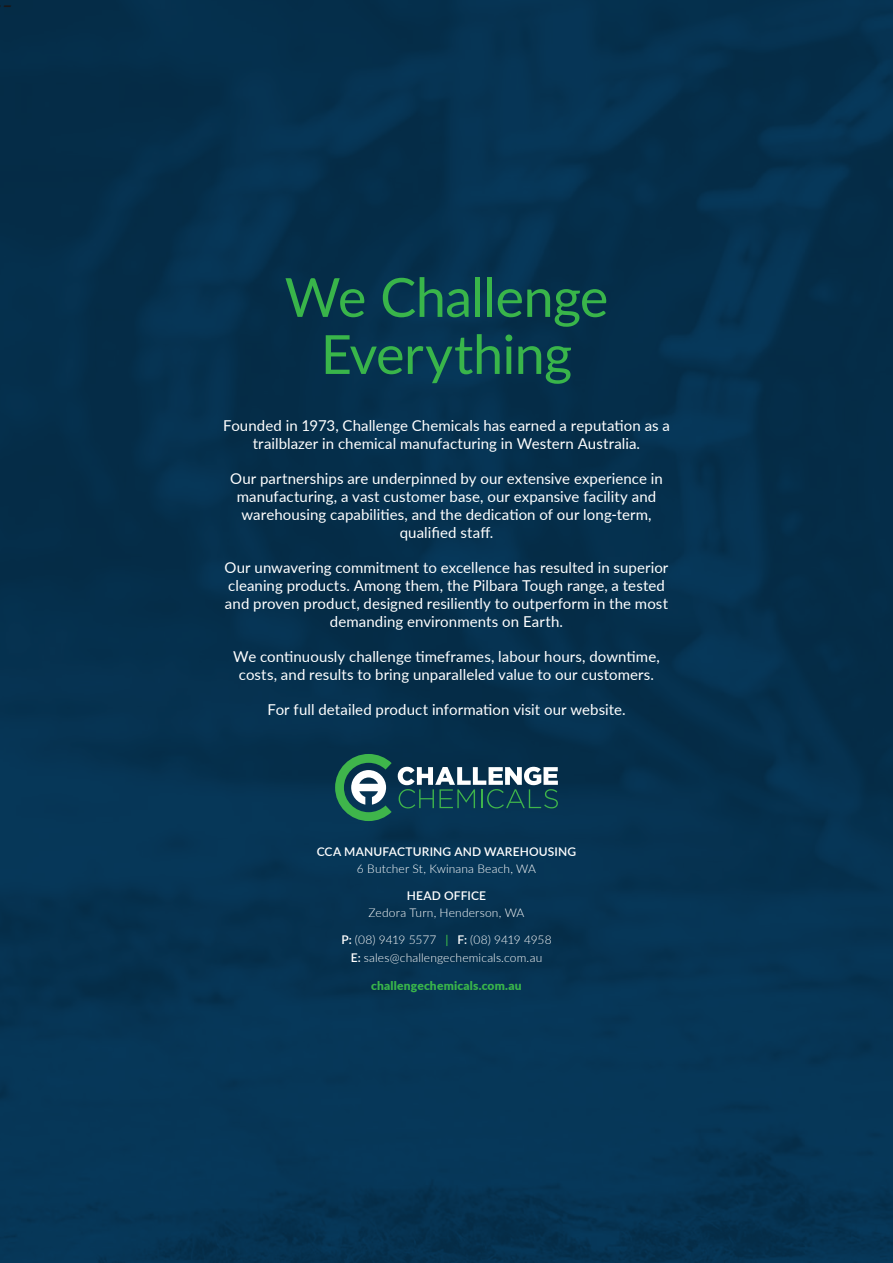
<style>
.page{position:relative;width:893px;height:1263px;background:#063250}
.page>*{position:absolute;margin:0;border:0;box-sizing:border-box;transform-origin:0 0}
.t1{font:54px/57px "Lato";letter-spacing:-.01em;color:#39b54a;text-align:center}
.t2{font:30.15px "Minion Pro";color:#231f20}
.t3{font:15px/18px "Lato";letter-spacing:.005em;color:#fff;text-align:center}
.t4{font:300 12px/18.6px "Lato";letter-spacing:.01em;color:#fff;text-align:center}
.t5{font:600 12px "Lato";letter-spacing:.015em;color:#fff}
.t6{font:900 12px "Lato";letter-spacing:.015em;color:#39b54a}
.s1{font-weight:600}
.s2{font-weight:600;color:#39b54a}
</style>
<div class="page">
<svg style="left:335px;top:754px;width:57px;height:67px"></svg>
<svg style="left:398px;top:767px;width:160px;height:41px"></svg>
<h2 class="t2" style="left:2px;top:-16px;width:12px">-</h2>
<h1 class="t1" style="left:285px;top:266px;width:325px">We Challenge<br>Everything</h1>
<p class="t3" style="left:223px;top:416px;width:448px">Founded in 1973, Challenge Chemicals has earned a reputation as a trailblazer in chemical manufacturing in Western Australia.</p>
<p class="t3" style="left:230px;top:469px;width:434px">Our partnerships are underpinned by our extensive experience in manufacturing, a vast customer base, our expansive facility and warehousing capabilities, and the dedication of our long-term, qualified staff.</p>
<p class="t3" style="left:225px;top:558px;width:445px">Our unwavering commitment to excellence has resulted in superior cleaning products. Among them, the Pilbara Tough range, a tested and proven product, designed resiliently to outperform in the most demanding environments on Earth.</p>
<p class="t3" style="left:233px;top:647px;width:428px">We continuously challenge timeframes, labour hours, downtime, costs, and results to bring unparalleled value to our customers.</p>
<p class="t3" style="left:267px;top:700px;width:360px">For full detailed product information visit our website.</p>
<p class="t5" style="left:317px;top:843px;width:261px">CCA MANUFACTURING AND WAREHOUSING</p>
<p class="t4" style="left:357px;top:859px;width:181px">6 Butcher St, Kwinana Beach, WA</p>
<p class="t5" style="left:407px;top:887px;width:81px">HEAD OFFICE</p>
<p class="t4" style="left:368px;top:902px;width:157px">Zedora Turn, Henderson, WA</p>
<p class="t4" style="left:341px;top:930px;width:212px"><span class="s1">P:</span> (08) 9419 5577 <span class="s2">|</span> <span class="s1">F:</span> (08) 9419 4958<br><span class="s1">E:</span> sales@challengechemicals.com.au</p>
<p class="t6" style="left:371px;top:976px;width:152px">challengechemicals.com.au</p>
</div>
